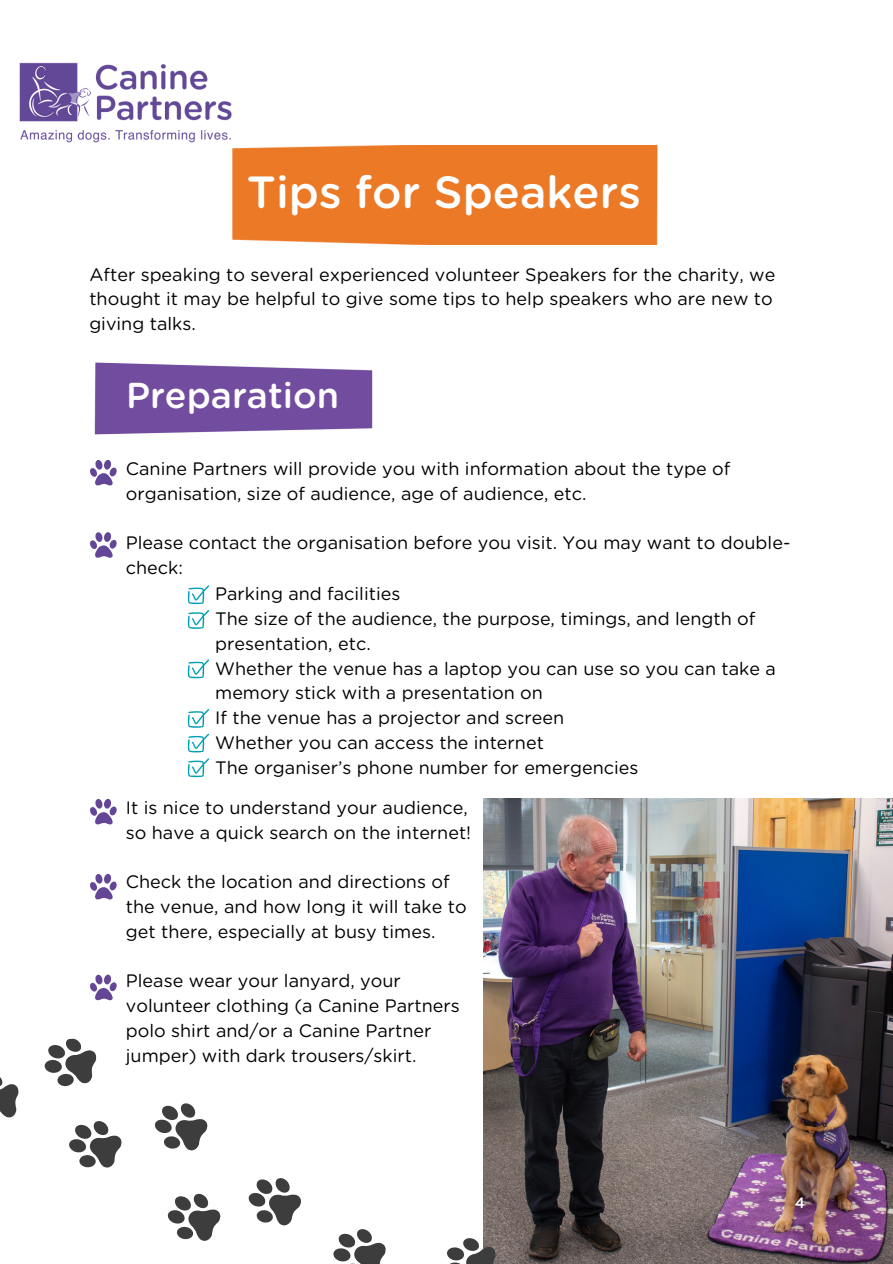
<style>
.page{position:relative;width:893px;height:1264px;background:#fff}
.page>*{position:absolute;margin:0;border:0;box-sizing:border-box;transform-origin:0 0}
.t1{font:500 45px "Gotham Rounded";color:#fff}
.t2{font:500 36px "Gotham Rounded";color:#fff}
.t3{font:18px/24.8px "Gotham Rounded";color:#000}
.t4{font:500 15px "Gotham Rounded";color:#fff}
</style>
<div class="page">
<img style="left:19px;top:62px;width:213px;height:81px">
<div style="left:232px;top:145px;width:426px;height:99px;background:#ec7926"></div>
<img style="left:94px;top:362px;width:279px;height:73px">
<svg style="left:90px;top:460px;width:26px;height:25px"></svg>
<svg style="left:90px;top:532px;width:26px;height:26px"></svg>
<svg style="left:188px;top:585px;width:21px;height:19px"></svg>
<svg style="left:188px;top:610px;width:21px;height:19px"></svg>
<svg style="left:188px;top:659px;width:21px;height:19px"></svg>
<svg style="left:188px;top:709px;width:21px;height:43px"></svg>
<svg style="left:188px;top:758px;width:21px;height:19px"></svg>
<svg style="left:90px;top:798px;width:26px;height:26px"></svg>
<svg style="left:90px;top:873px;width:26px;height:26px"></svg>
<svg style="left:90px;top:974px;width:26px;height:26px"></svg>
<img style="left:483px;top:798px;width:409px;height:465px">
<svg style="left:447px;top:1235px;width:52px;height:28px"></svg>
<svg style="left:333px;top:1229px;width:53px;height:35px"></svg>
<svg style="left:248px;top:1178px;width:53px;height:48px"></svg>
<svg style="left:167px;top:1193px;width:54px;height:48px"></svg>
<svg style="left:154px;top:1103px;width:54px;height:48px"></svg>
<svg style="left:69px;top:1121px;width:53px;height:47px"></svg>
<svg style="left:44px;top:1038px;width:53px;height:49px"></svg>
<svg style="left:0;top:1077px;width:19px;height:41px"></svg>
<h1 class="t1" style="left:247px;top:172px;width:395px">Tips for Speakers</h1>
<p class="t3" style="left:89px;top:263px;width:687px">After speaking to several experienced volunteer Speakers for the charity, we thought it may be helpful to give some tips to help speakers who are new to giving talks.</p>
<p class="t2" style="left:126px;top:379px;width:215px">Preparation</p>
<p class="t3" style="left:126px;top:457px;width:606px">Canine Partners will provide you with information about the type of organisation, size of audience, age of audience, etc.</p>
<p class="t3" style="left:126px;top:531px;width:666px">Please contact the organisation before you visit. You may want to double&shy;check:</p>
<p class="t3" style="left:215px;top:582px;width:187px">Parking and facilities</p>
<h2 class="t3" style="left:215px;top:607px;width:542px">The size of the audience, the purpose, timings, and length of presentation, etc.</h2>
<p class="t3" style="left:215px;top:657px;width:562px">Whether the venue has a laptop you can use so you can take a memory stick with a presentation on</p>
<p class="t3" style="left:215px;top:706px;width:350px">If the venue has a projector and screen</p>
<p class="t3" style="left:215px;top:731px;width:330px">Whether you can access the internet</p>
<p class="t3" style="left:215px;top:756px;width:424px">The organiser’s phone number for emergencies</p>
<p class="t3" style="left:126px;top:796px;width:347px">It is nice to understand your audience, so have a quick search on the internet!</p>
<p class="t3" style="left:126px;top:870px;width:342px">Check the location and directions of the venue, and how long it will take to get there, especially at busy times.</p>
<p class="t3" style="left:126px;top:969px;width:335px">Please wear your lanyard, your volunteer clothing (a Canine Partners polo shirt and/or a Canine Partner jumper) with dark trousers/skirt.</p>
<p class="t4" style="left:794px;top:1196px;width:12px">4</p>
</div>
